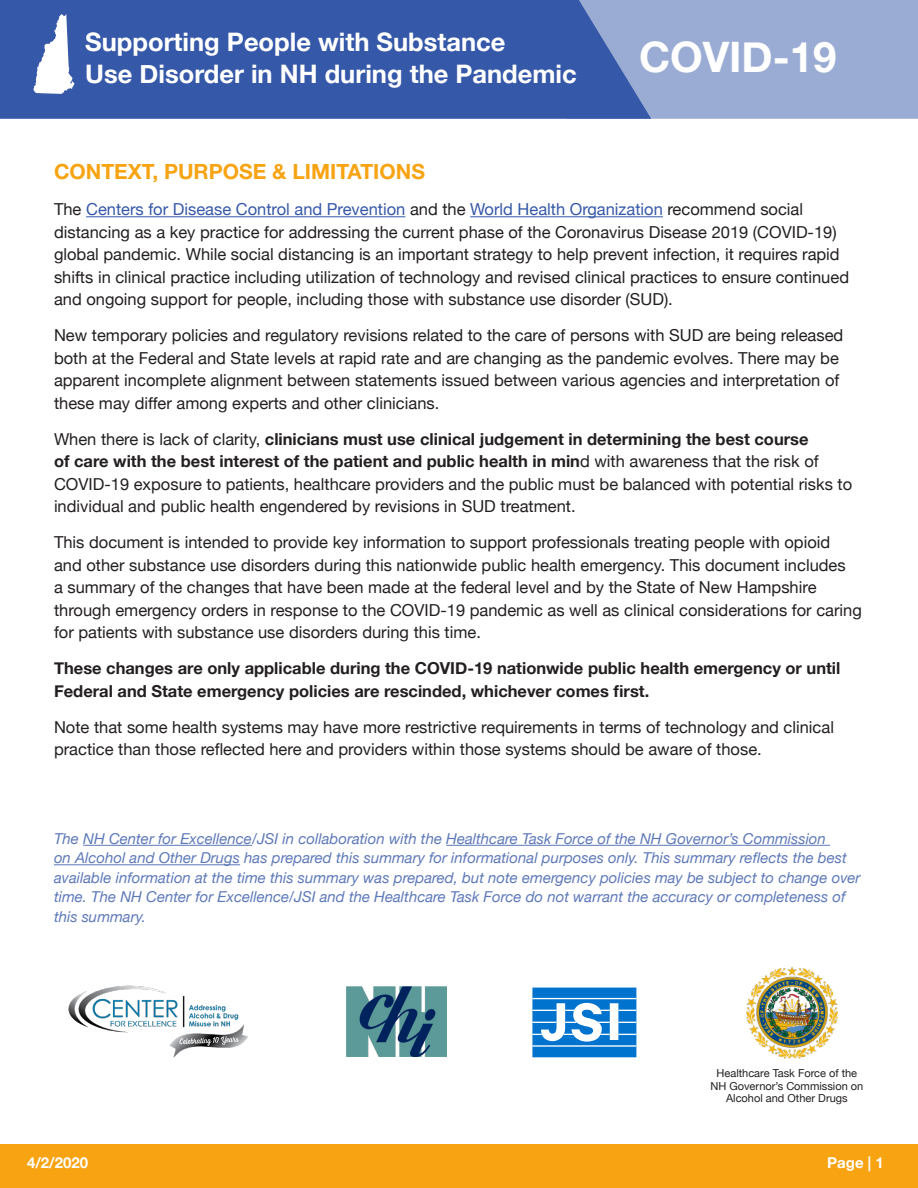
<style>
.page{position:relative;width:918px;height:1188px;background:#fff}
.page>*{position:absolute;margin:0;border:0;box-sizing:border-box;transform-origin:0 0}
.t1{font:700 42px "Helvetica Neue";color:#fff}
.t2{font:700 25.5px/31.5px "Helvetica Neue";color:#fff}
.level_1{font:700 21px "Helvetica Neue LT Std";color:#f7a312}
.body{font:16.5px/22.5px "Helvetica Neue";color:#231f20}
.body-2{font:700 16.5px/22.5px "Helvetica Neue";color:#231f20}
.t3{font:italic 15px/19.5px "Helvetica Neue";color:#5e79b9}
.t4{font:700 15px "Helvetica Neue";color:#fff}
.t5{font:10.95px/12.6px "Helvetica Neue";color:#231f20;text-align:center}
.s1{color:#3658a8}
.s2{font-weight:700}
</style>
<div class="page">
<div style="left:0;top:1144px;width:918px;height:44px;background:#f7a312"></div>
<div style="left:651px;top:0;width:267px;height:119px;background:#9bacd4"></div>
<div style="left:0;top:0;width:651px;height:119px;background:#3658a8"></div>
<hr style="left:86px;top:216px;width:319px;height:1px;background:#3658a8">
<hr style="left:470px;top:216px;width:193px;height:1px;background:#3658a8">
<img style="left:747px;top:967px;width:91px;height:92px">
<img style="left:68px;top:985px;width:180px;height:73px">
<img style="left:347px;top:987px;width:99px;height:70px">
<svg style="left:532px;top:988px;width:104px;height:69px"></svg>
<hr style="left:83px;top:845px;width:169px;height:1px;background:#5e79b9">
<hr style="left:446px;top:845px;width:384px;height:1px;background:#5e79b9">
<hr style="left:54px;top:864px;width:186px;height:1px;background:#5e79b9">
<svg style="left:33px;top:14px;width:42px;height:80px"></svg>
<p class="t2" style="left:85px;top:26px;width:493px">Supporting People with Substance<br>Use Disorder in NH during the Pandemic</p>
<p class="t1" style="left:639px;top:31px;width:199px">COVID-19</p>
<p class="level_1" style="left:54px;top:159px;width:373px">CONTEXT, PURPOSE &amp; LIMITATIONS</p>
<p class="body" style="left:54px;top:198px;width:797px">The <span class="s1">Centers for Disease Control and Prevention</span> and the <span class="s1">World Health Organization</span> recommend social distancing as a key practice for addressing the current phase of the Coronavirus Disease 2019 (COVID-19) global pandemic. While social distancing is an important strategy to help prevent infection, it requires rapid shifts in clinical practice including utilization of technology and revised clinical practices to ensure continued and ongoing support for people, including those with substance use disorder (SUD).</p>
<p class="body" style="left:54px;top:324px;width:791px">New temporary policies and regulatory revisions related to the care of persons with SUD are being released both at the Federal and State levels at rapid rate and are changing as the pandemic evolves. There may be apparent incomplete alignment between statements issued between various agencies and interpretation of these may differ among experts and other clinicians.</p>
<p class="body" style="left:54px;top:427px;width:800px">When there is lack of clarity, <span class="s2">clinicians must use clinical judgement in determining the best course<br>of care with the best interest of the patient and public health in min</span>d with awareness that the risk of COVID-19 exposure to patients, healthcare providers and the public must be balanced with potential risks to individual and public health engendered by revisions in SUD treatment.</p>
<p class="body" style="left:54px;top:531px;width:809px">This document is intended to provide key information to support professionals treating people with opioid and other substance use disorders during this nationwide public health emergency. This document includes<br>a summary of the changes that have been made at the federal level and by the State of New Hampshire through emergency orders in response to the COVID-19 pandemic as well as clinical considerations for caring for patients with substance use disorders during this time.</p>
<p class="body-2" style="left:54px;top:657px;width:788px">These changes are only applicable during the COVID-19 nationwide public health emergency or until<br>Federal and State emergency policies are rescinded, whichever comes first.</p>
<p class="body" style="left:54px;top:715px;width:781px">Note that some health systems may have more restrictive requirements in terms of technology and clinical practice than those reflected here and providers within those systems should be aware of those.</p>
<p class="t3" style="left:54px;top:828px;width:808px">The NH Center for Excellence/JSI in collaboration with the Healthcare Task Force of the NH Governor’s Commission<br>on Alcohol and Other Drugs has prepared this summary for informational purposes only. This summary reflects the best available information at the time this summary was prepared, but note emergency policies may be subject to change over time. The NH Center for Excellence/JSI and the Healthcare Task Force do not warrant the accuracy or completeness of this summary.</p>
<p class="t5" style="left:710px;top:1067px;width:154px">Healthcare Task Force of the<br>NH Governor’s Commission on<br>Alcohol and Other Drugs</p>
<p class="t4" style="left:27px;top:1153px;width:63px">4/2/2020</p>
<p class="t4" style="left:827px;top:1153px;width:58px">Page | 1</p>
</div>
